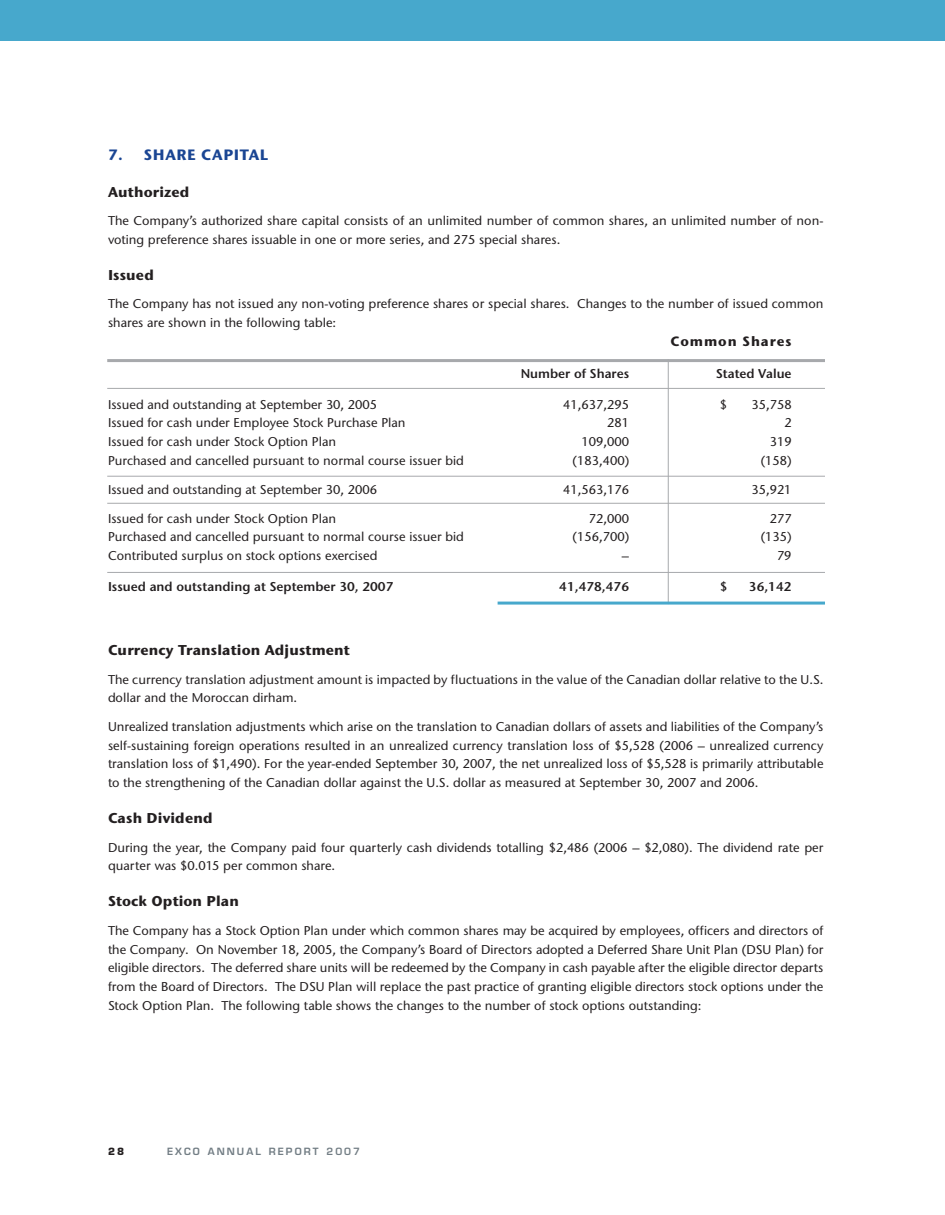
<style>
.page{position:relative;width:945px;height:1215px;background:#fff}
.page>*{position:absolute;margin:0;border:0;box-sizing:border-box;transform-origin:0 0}
.t1{font:700 15px "Bell Stone Sans";letter-spacing:.03em;color:#1a4593}
.t2{font:700 14.25px "Bell Stone Sans";letter-spacing:.005em;color:#231f20}
.t3{font:700 13.5px "Bell Stone Sans";letter-spacing:.065em;color:#231f20}
.t4{font:12.75px/18.8px "Bell Stone Sans";color:#231f20}
.t5{font:600 12.75px "Bell Stone Sans";color:#231f20}
.t6{font:600 9.75px "Eurostile";letter-spacing:.21em;color:#727d84}
.t7{font:700 9.75px "Eurostile";color:#231f20}
</style>
<div class="page">
<div style="left:0;top:0;width:945px;height:40px;background:#47a8cc"></div>
<hr style="left:107px;top:359px;width:718px;height:3px;background:#a7a9ac">
<hr style="left:107px;top:388px;width:718px;height:1px;background:#a7a9ac">
<hr style="left:107px;top:476px;width:718px;height:1px;background:#a7a9ac">
<hr style="left:107px;top:503px;width:718px;height:1px;background:#a7a9ac">
<hr style="left:107px;top:572px;width:718px;height:1px;background:#a7a9ac">
<hr style="left:668px;top:359px;width:1px;height:245px;background:#a7a9ac">
<hr style="left:498px;top:602px;width:327px;height:3px;background:#47a8cc">
<p class="t1" style="left:108px;top:149px;width:161px">7. SHARE CAPITAL</p>
<p class="t2" style="left:108px;top:186px;width:83px">Authorized</p>
<p class="t4" style="left:108px;top:213px;width:717px">The Company’s authorized share capital consists of an unlimited number of common shares, an unlimited number of non&shy;voting preference shares issuable in one or more series, and 275 special shares.</p>
<p class="t2" style="left:108px;top:270px;width:47px">Issued</p>
<p class="t4" style="left:108px;top:296px;width:717px">The Company has not issued any non-voting preference shares or special shares. Changes to the number of issued common shares are shown in the following table:</p>
<p class="t3" style="left:670px;top:336px;width:123px">Common Shares</p>
<p class="t5" style="left:521px;top:369px;width:110px">Number of Shares</p>
<p class="t5" style="left:716px;top:369px;width:77px">Stated Value</p>
<p class="t4" style="left:108px;top:396px;width:271px">Issued and outstanding at September 30, 2005</p>
<p class="t4" style="left:563px;top:396px;width:67px">41,637,295</p>
<p class="t4" style="left:720px;top:396px;width:9px">$</p>
<p class="t4" style="left:751px;top:396px;width:42px">35,758</p>
<p class="t4" style="left:108px;top:415px;width:299px">Issued for cash under Employee Stock Purchase Plan</p>
<p class="t4" style="left:607px;top:415px;width:23px">281</p>
<p class="t4" style="left:784px;top:415px;width:9px">2</p>
<p class="t4" style="left:108px;top:434px;width:230px">Issued for cash under Stock Option Plan</p>
<p class="t4" style="left:582px;top:434px;width:49px">109,000</p>
<p class="t4" style="left:770px;top:434px;width:23px">319</p>
<p class="t4" style="left:108px;top:452px;width:357px">Purchased and cancelled pursuant to normal course issuer bid</p>
<p class="t4" style="left:573px;top:452px;width:58px">(183,400)</p>
<p class="t4" style="left:761px;top:452px;width:32px">(158)</p>
<p class="t4" style="left:108px;top:482px;width:271px">Issued and outstanding at September 30, 2006</p>
<p class="t4" style="left:563px;top:482px;width:67px">41,563,176</p>
<p class="t4" style="left:751px;top:482px;width:42px">35,921</p>
<p class="t4" style="left:108px;top:510px;width:230px">Issued for cash under Stock Option Plan</p>
<p class="t4" style="left:589px;top:510px;width:42px">72,000</p>
<p class="t4" style="left:770px;top:510px;width:23px">277</p>
<p class="t4" style="left:108px;top:529px;width:357px">Purchased and cancelled pursuant to normal course issuer bid</p>
<p class="t4" style="left:573px;top:529px;width:58px">(156,700)</p>
<p class="t4" style="left:761px;top:529px;width:32px">(135)</p>
<p class="t4" style="left:108px;top:548px;width:271px">Contributed surplus on stock options exercised</p>
<p class="t4" style="left:622px;top:548px;width:9px">–</p>
<p class="t4" style="left:777px;top:548px;width:16px">79</p>
<p class="t5" style="left:108px;top:582px;width:287px">Issued and outstanding at September 30, 2007</p>
<p class="t5" style="left:559px;top:582px;width:71px">41,478,476</p>
<p class="t5" style="left:720px;top:582px;width:9px">$</p>
<p class="t5" style="left:749px;top:582px;width:44px">36,142</p>
<p class="t2" style="left:108px;top:645px;width:243px">Currency Translation Adjustment</p>
<p class="t4" style="left:108px;top:671px;width:717px">The currency translation adjustment amount is impacted by fluctuations in the value of the Canadian dollar relative to the U.S. dollar and the Moroccan dirham.</p>
<p class="t4" style="left:108px;top:719px;width:717px;text-align:justify">Unrealized translation adjustments which arise on the translation to Canadian dollars of assets and liabilities of the Company’s self-sustaining foreign operations resulted in an unrealized currency translation loss of $5,528 (2006 – unrealized currency translation loss of $1,490). For the year-ended September 30, 2007, the net unrealized loss of $5,528 is primarily attributable to the strengthening of the Canadian dollar against the U.S. dollar as measured at September 30, 2007 and 2006.</p>
<p class="t2" style="left:108px;top:813px;width:106px">Cash Dividend</p>
<p class="t4" style="left:108px;top:839px;width:717px">During the year, the Company paid four quarterly cash dividends totalling $2,486 (2006 – $2,080). The dividend rate per quarter was $0.015 per common share.</p>
<p class="t2" style="left:108px;top:896px;width:133px">Stock Option Plan</p>
<p class="t4" style="left:108px;top:923px;width:717px;text-align:justify">The Company has a Stock Option Plan under which common shares may be acquired by employees, officers and directors of the Company. On November 18, 2005, the Company’s Board of Directors adopted a Deferred Share Unit Plan (DSU Plan) for eligible directors. The deferred share units will be redeemed by the Company in cash payable after the eligible director departs from the Board of Directors. The DSU Plan will replace the past practice of granting eligible directors stock options under the Stock Option Plan. The following table shows the changes to the number of stock options outstanding:</p>
<p class="t7" style="left:108px;top:1148px;width:18px">28</p>
<p class="t6" style="left:167px;top:1148px;width:195px">EXCO ANNUAL REPORT 2007</p>
</div>
